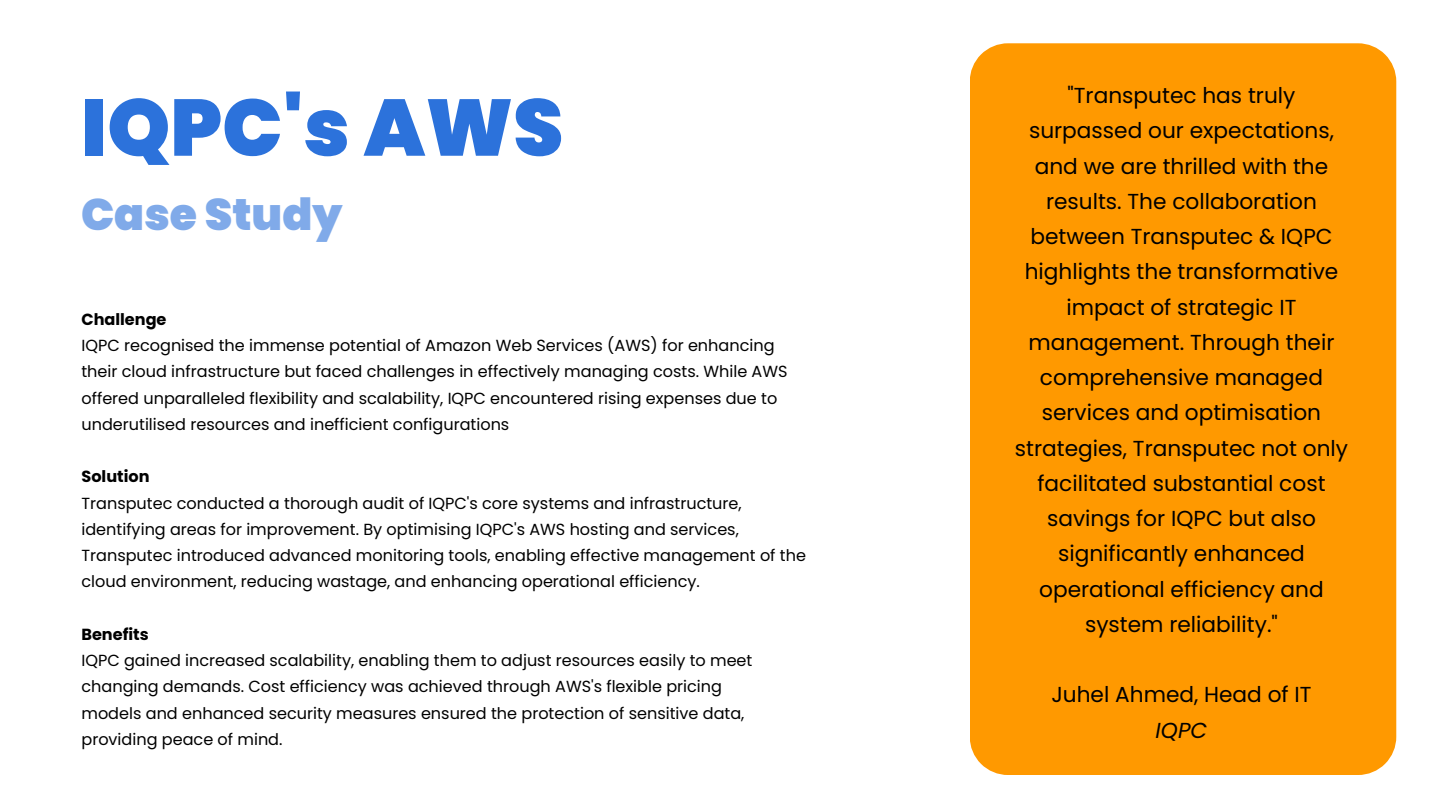
<style>
.page{position:relative;width:1440px;height:810px;background:#fff}
.page>*{position:absolute;margin:0;border:0;box-sizing:border-box;transform-origin:0 0}
.t1{font:900 80px "Poppins";color:#2c72db}
.t2{font:900 44.2px "Poppins";color:#80aae9}
.t3{font:21.7px/35.2px "Poppins";color:#000;text-align:center}
.t4{font:16.1px "Poppins";color:#000}
.t5{font:700 16.1px "Poppins";color:#000}
.s1{font-style:italic}
</style>
<div class="page">
<div style="left:970px;top:43px;width:426px;height:732px;background:#f90"></div>
<h1 class="t1" style="left:81px;top:72px;width:483px">IQPC's AWS</h1>
<h3 class="t2" style="left:81px;top:183px;width:263px">Case Study</h3>
<h2 class="t5" style="left:81px;top:308px;width:87px">Challenge</h2>
<p class="t4" style="left:81px;top:334px;width:695px">IQPC recognised the immense potential of Amazon Web Services (AWS) for enhancing</p>
<p class="t4" style="left:81px;top:360px;width:708px">their cloud infrastructure but faced challenges in effectively managing costs. While AWS</p>
<p class="t4" style="left:81px;top:387px;width:697px">offered unparalleled flexibility and scalability, IQPC encountered rising expenses due to</p>
<p class="t4" style="left:81px;top:413px;width:429px">underutilised resources and inefficient configurations</p>
<p class="t5" style="left:81px;top:465px;width:70px">Solution</p>
<p class="t4" style="left:81px;top:492px;width:662px">Transputec conducted a thorough audit of IQPC's core systems and infrastructure,</p>
<p class="t4" style="left:81px;top:518px;width:659px">identifying areas for improvement. By optimising IQPC's AWS hosting and services,</p>
<p class="t4" style="left:81px;top:544px;width:726px">Transputec introduced advanced monitoring tools, enabling effective management of the</p>
<p class="t4" style="left:81px;top:570px;width:620px">cloud environment, reducing wastage, and enhancing operational efficiency.</p>
<p class="t5" style="left:81px;top:623px;width:69px">Benefits</p>
<p class="t4" style="left:81px;top:649px;width:673px">IQPC gained increased scalability, enabling them to adjust resources easily to meet</p>
<p class="t4" style="left:81px;top:675px;width:642px">changing demands. Cost efficiency was achieved through AWS's flexible pricing</p>
<p class="t4" style="left:81px;top:702px;width:665px">models and enhanced security measures ensured the protection of sensitive data,</p>
<p class="t4" style="left:81px;top:728px;width:203px">providing peace of mind.</p>
<p class="t3" style="left:1015px;top:78px;width:335px">"Transputec has truly surpassed our expectations, and we are thrilled with the results. The collaboration between Transputec &amp; IQPC highlights the transformative impact of strategic IT management. Through their comprehensive managed services and optimisation strategies, Transputec not only facilitated substantial cost savings for IQPC but also significantly enhanced operational efficiency and system reliability."</p>
<h3 class="t3" style="left:1051px;top:677px;width:262px">Juhel Ahmed, Head of IT<br><span class="s1">IQPC</span></h3>
</div>
